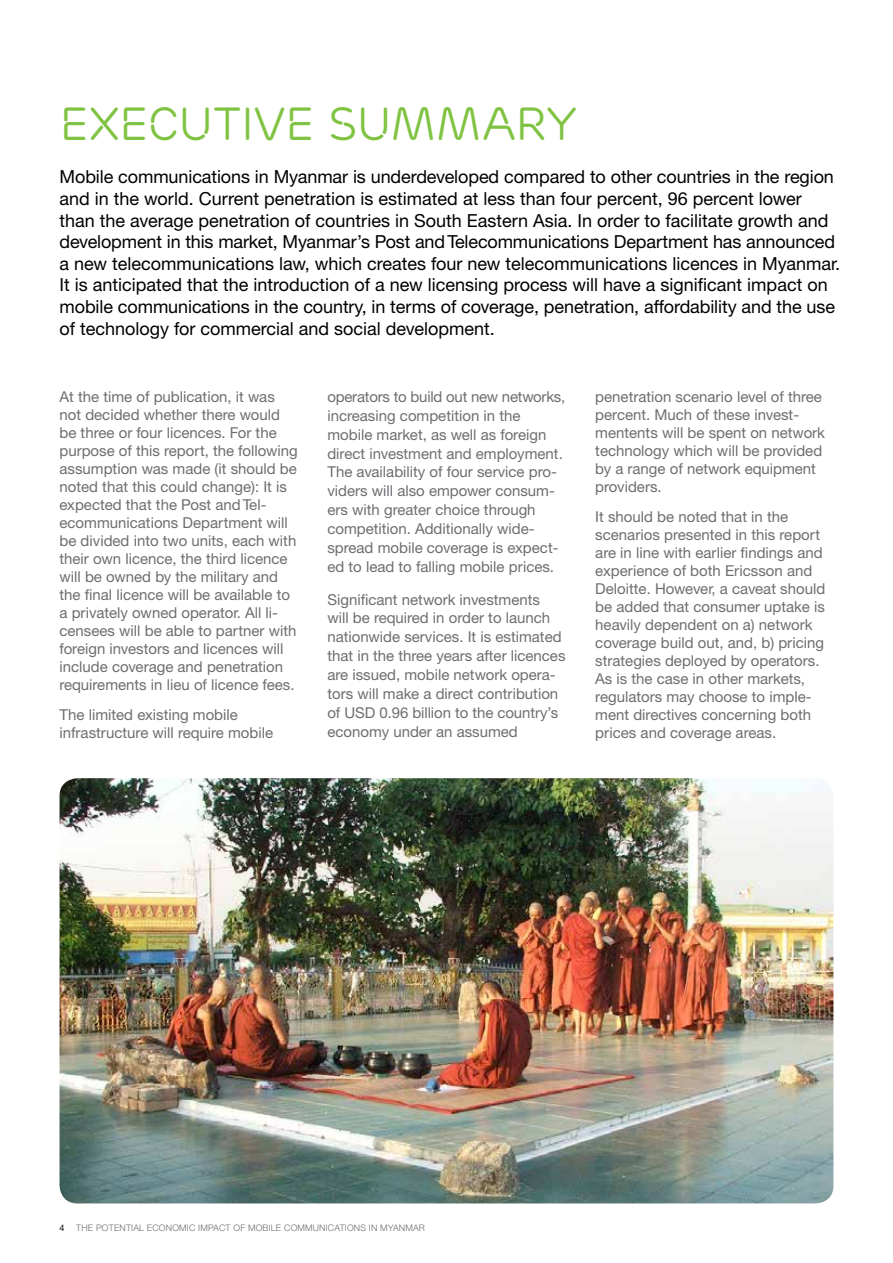
<style>
.page{position:relative;width:893px;height:1263px;background:#fff}
.page>*{position:absolute;margin:0;border:0;box-sizing:border-box;transform-origin:0 0}
.t1{font:46.5px "Ericsson Capital";letter-spacing:-.005em;color:#80c342}
.t2{font:18px/21.6px "Ericsson Sans";color:#000}
.t3{font:15px/18px "Ericsson Sans";color:#6d6e71}
.t4{font:300 9px "Ericsson Sans";letter-spacing:.02em;color:#6d6e71}
.s1{font-weight:400;color:#000}
</style>
<div class="page">
<img style="left:60px;top:778px;width:773px;height:425px">
<h1 class="t1" style="left:60px;top:97px;width:519px">EXECUTIVE SUMMARY</h1>
<p class="t2" style="left:60px;top:166px;width:782px">Mobile communications in Myanmar is underdeveloped compared to other countries in the region and in the world. Current penetration is estimated at less than four percent, 96 percent lower than the average penetration of countries in South Eastern Asia. In order to facilitate growth and development in this market, Myanmar’s Post and Telecommunications Department has announced a new telecommunications law, which creates four new telecommunications licences in Myanmar.<br>It is anticipated that the introduction of a new licensing process will have a significant impact on mobile communications in the country, in terms of coverage, penetration, affordability and the use of technology for commercial and social development.</p>
<p class="t3" style="left:60px;top:388px;width:240px">At the time of publication, it was not decided whether there would be three or four licences. For the purpose of this report, the following assumption was made (it should be noted that this could change): It is expected that the Post and Tel&shy;ecommunications Department will be divided into two units, each with their own licence, the third licence will be owned by the military and the final licence will be available to a privately owned operator. All li&shy;censees will be able to partner with foreign investors and licences will include coverage and penetration requirements in lieu of licence fees.</p>
<p class="t3" style="left:60px;top:705px;width:215px">The limited existing mobile infrastructure will require mobile</p>
<p class="t3" style="left:327px;top:387px;width:239px;line-height:18.9px">operators to build out new networks, increasing competition in the mobile market, as well as foreign direct investment and employment.<br>The availability of four service pro&shy;viders will also empower consum&shy;ers with greater choice through competition. Additionally wide&shy;spread mobile coverage is expect&shy;ed to lead to falling mobile prices.</p>
<p class="t3" style="left:327px;top:590px;width:240px;line-height:18.9px">Significant network investments<br>will be required in order to launch nationwide services. It is estimated that in the three years after licences are issued, mobile network opera&shy;tors will make a direct contribution of USD</p>
<p class="t3" style="left:327px;top:703px;width:232px;line-height:18.9px;text-indent:52px">0.96 billion to the country’s economy under an assumed</p>
<p class="t3" style="left:595px;top:388px;width:231px">penetration scenario level of three percent. M uch of these invest&shy;mentents will be spent on network technology which will be provided by a range of network equipment providers.</p>
<p class="t3" style="left:595px;top:507px;width:231px">It should be noted that in the scenarios presented in this report are in line with earlier findings and experience of both Ericsson and<br>Deloitte. H owever, a caveat should be added that consumer uptake is heavily dependent on a) network coverage build out, and, b) pricing strategies deployed by operators.<br>As is the case in other markets, regulators may choose to imple&shy;ment directives concerning both prices and coverage areas.</p>
<p class="t4" style="left:60px;top:1223px;width:367px"><span class="s1">4</span> THE POTENTIAL ECONOMIC IMPACT OF MOBILE COMMUNICATIONS IN MYANMAR</p>
</div>
